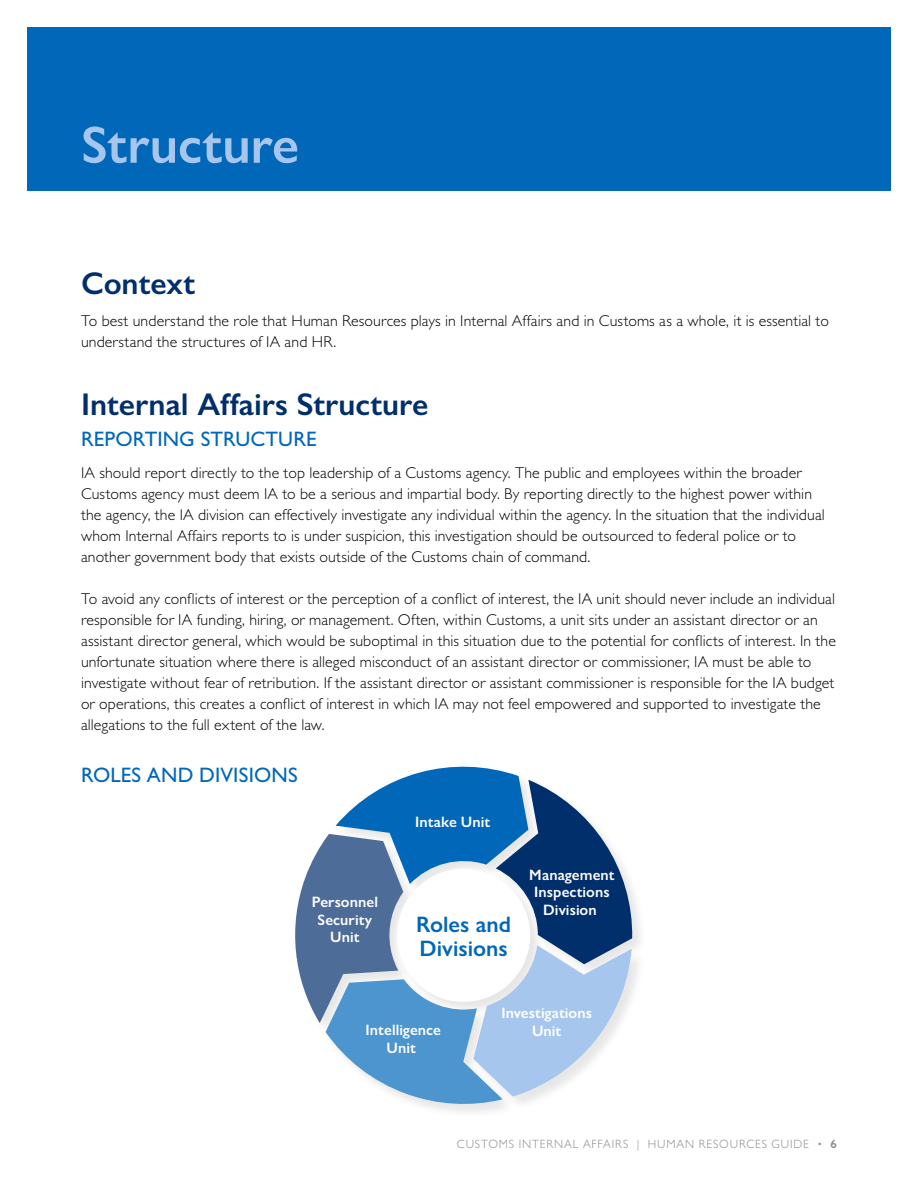
<style>
.page{position:relative;width:918px;height:1188px;background:#fff}
.page>*{position:absolute;margin:0;border:0;box-sizing:border-box;transform-origin:0 0}
.Header_A_Section{font:600 52.5px "Gill Sans Nova";letter-spacing:-.005em;color:#a7c6ed}
.Header_C{font:600 31.5px "Gill Sans";color:#002f6c}
.t1{font:600 22.35px/24.2px "Gill Sans Nova";color:#0067b9}
.Header_D_after_C{font:21px "Gill Sans";letter-spacing:.005em;color:#0067b9}
.Header_D{font:21px "Gill Sans";letter-spacing:.005em;color:#0067b9}
.Text{font:300 15.75px/21px "Gill Sans";letter-spacing:.01em;color:#000}
.Text_7_pts{font:300 15.75px/21px "Gill Sans";letter-spacing:.01em;color:#000}
.t2{font:600 15.15px/17.2px "Gill Sans Nova";letter-spacing:.005em;color:#fff;text-align:center}
.t3{font:300 12px "Gill Sans Nova";letter-spacing:.075em;color:#8c8985}
.s1{font-weight:600}
</style>
<div class="page">
<div style="left:27px;top:27px;width:864px;height:163px;background:#0067b9"></div>
<div style="left:294px;top:765px;width:353px;height:354px;background:#000;opacity:.1"></div>
<svg style="left:294px;top:765px;width:339px;height:342px"></svg>
<p class="Header_A_Section" style="left:81px;top:113px;width:220px">Structure</p>
<p class="Header_C" style="left:81px;top:264px;width:116px">Context</p>
<p class="Text_7_pts" style="left:81px;top:310px;width:749px">To best understand the role that Human Resources plays in Internal Affairs and in Customs as a whole, it is essential to understand the structures of IA and HR.</p>
<p class="Header_C" style="left:81px;top:385px;width:349px">Internal Affairs Structure</p>
<p class="Header_D_after_C" style="left:81px;top:427px;width:237px">REPORTING STRUCTURE</p>
<p class="Text_7_pts" style="left:81px;top:462px;width:745px">IA should report directly to the top leadership of a Customs agency. The public and employees within the broader Customs agency must deem IA to be a serious and impartial body. By reporting directly to the highest power within the agency, the IA division can effectively investigate any individual within the agency. In the situation that the individual whom Internal Affairs reports to is under suspicion, this investigation should be outsourced to federal police or to another government body that exists outside of the Customs chain of command.</p>
<p class="Text" style="left:81px;top:588px;width:756px">To avoid any conflicts of interest or the perception of a conflict of interest, the IA unit should never include an individual responsible for IA funding, hiring, or management. Often, within Customs, a unit sits under an assistant director or an assistant director general, which would be suboptimal in this situation due to the potential for conflicts of interest. In the unfortunate situation where there is alleged misconduct of an assistant director or commissioner, IA must be able to investigate without fear of retribution. If the assistant director or assistant commissioner is responsible for the IA budget or operations, this creates a conflict of interest in which IA may not feel empowered and supported to investigate the allegations to the full extent of the law.</p>
<p class="Header_D" style="left:81px;top:763px;width:218px">ROLES AND DIVISIONS</p>
<p class="t2" style="left:312px;top:893px;width:68px">Personnel<br>Security<br>Unit</p>
<p class="t2" style="left:415px;top:813px;width:76px">Intake Unit</p>
<p class="t1" style="left:416px;top:912px;width:97px">Roles and<br>Divisions</p>
<p class="t2" style="left:529px;top:866px;width:87px">Management<br>Inspections<br>Division</p>
<p class="t2" style="left:501px;top:1005px;width:92px">Investigations</p>
<p class="t2" style="left:366px;top:1021px;width:77px">Intelligence</p>
<p class="t2" style="left:532px;top:1022px;width:31px">Unit</p>
<p class="t2" style="left:387px;top:1039px;width:31px">Unit</p>
<p class="t3" style="left:457px;top:1136px;width:382px">CUSTOMS INTERNAL AFFAIRS | HUMAN RESOURCES GUIDE • <span class="s1">6</span></p>
</div>
